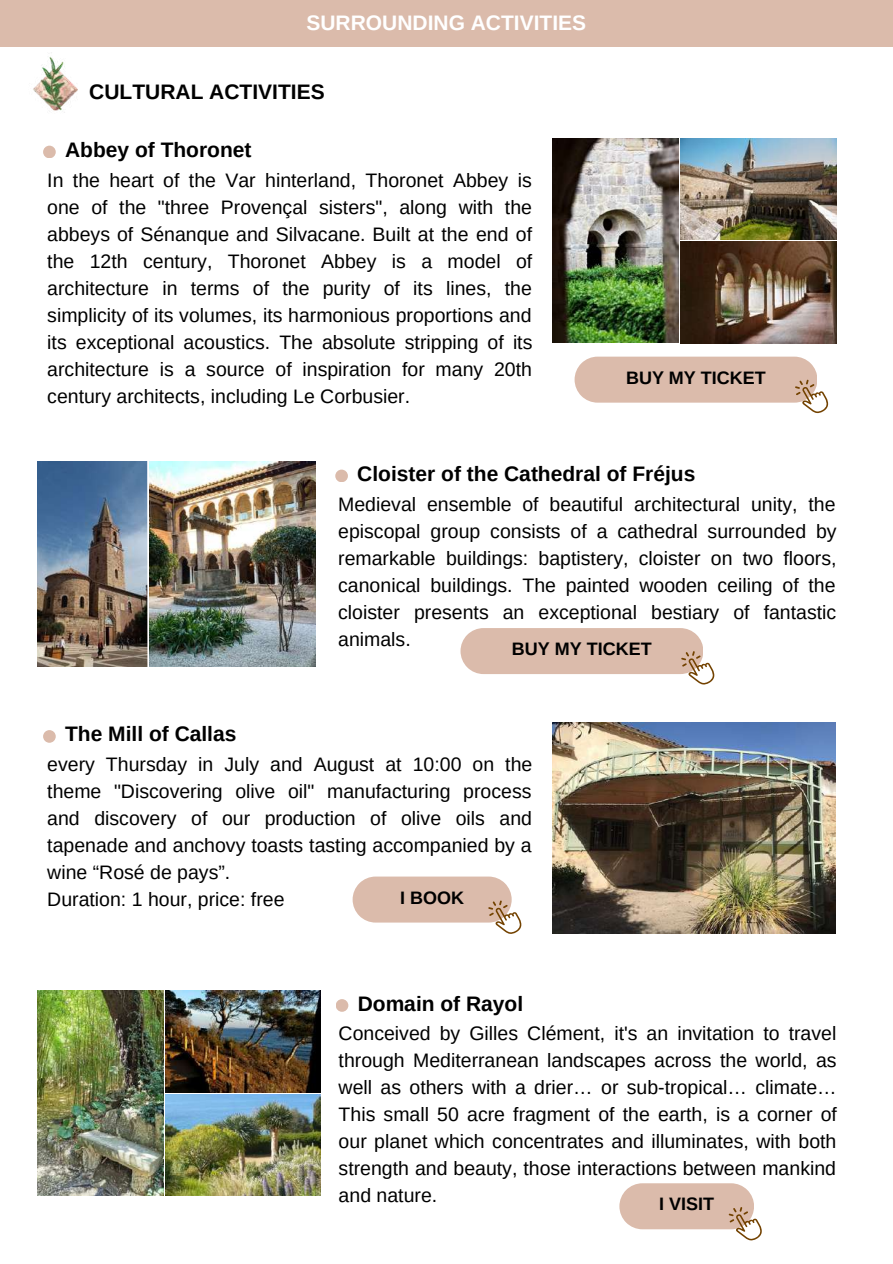
<style>
.page{position:relative;width:893px;height:1264px;background:#fff}
.page>*{position:absolute;margin:0;border:0;box-sizing:border-box;transform-origin:0 0}
.t1{font:700 21px "Arimo";color:#000}
.t2{font:700 21px "Arimo";color:#fff}
.t3{font:19.5px/27px "Arimo";color:#000;text-align:justify}
.t4{font:700 18px "Arimo";color:#000}
</style>
<div class="page">
<img style="left:33px;top:52px;width:45px;height:61px">
<div style="left:0;top:0;width:892px;height:47px;background:#dbbbab"></div>
<div style="left:43px;top:146px;width:13px;height:12px;background:#dbbbab;border-radius:50%"></div>
<div style="left:335px;top:469px;width:13px;height:13px;background:#dbbbab;border-radius:50%"></div>
<div style="left:43px;top:730px;width:13px;height:12px;background:#dbbbab;border-radius:50%"></div>
<img style="left:828px;top:242px;width:8px;height:101px">
<img style="left:553px;top:138px;width:21px;height:205px">
<img style="left:828px;top:138px;width:8px;height:101px">
<img style="left:37px;top:462px;width:278px;height:204px">
<hr style="left:147px;top:454px;width:3px;height:220px;background:#fff">
<img style="left:553px;top:722px;width:282px;height:211px">
<div style="left:335px;top:999px;width:13px;height:12px;background:#dbbbab;border-radius:50%"></div>
<svg style="left:161px;top:990px;width:7px;height:206px"></svg>
<img style="left:165px;top:1094px;width:155px;height:101px">
<img style="left:37px;top:990px;width:126px;height:205px">
<img style="left:165px;top:990px;width:155px;height:102px">
<img style="left:574px;top:138px;width:254px;height:275px">
<svg style="left:460px;top:628px;width:254px;height:56px"></svg>
<svg style="left:352px;top:876px;width:169px;height:58px"></svg>
<svg style="left:619px;top:1183px;width:143px;height:57px"></svg>
<p class="t2" style="left:306px;top:11px;width:281px">SURROUNDING ACTIVITIES</p>
<p class="t1" style="left:89px;top:80px;width:237px">CULTURAL ACTIVITIES</p>
<p class="t1" style="left:65px;top:138px;width:188px">Abbey of Thoronet</p>
<p class="t3" style="left:47px;top:167px;width:486px">In the heart of the Var hinterland, Thoronet Abbey is one of the "three Provençal sisters", along with the abbeys of Sénanque and Silvacane. Built at the end of the 12th century, Thoronet Abbey is a model of architecture in terms of the purity of its lines, the simplicity of its volumes, its harmonious proportions and its exceptional acoustics. The absolute stripping of its architecture is a source of inspiration for many 20th century architects, including Le Corbusier.</p>
<p class="t4" style="left:626px;top:367px;width:141px">BUY MY TICKET</p>
<p class="t1" style="left:357px;top:462px;width:339px">Cloister of the Cathedral of Fréjus</p>
<p class="t1" style="left:65px;top:722px;width:173px">The Mill of Callas</p>
<p class="t3" style="left:338px;top:490px;width:500px">Medieval ensemble of beautiful architectural unity, the episcopal group consists of a cathedral surrounded by remarkable buildings: baptistery, cloister on two floors, canonical buildings. The painted wooden ceiling of the cloister presents an exceptional bestiary of fantastic animals.</p>
<p class="t4" style="left:512px;top:638px;width:141px">BUY MY TICKET</p>
<p class="t3" style="left:47px;top:750px;width:486px;text-align:left">every Thursday in July and August at 10:00 on the theme "Discovering olive oil" manufacturing process and discovery of our production of olive oils and tapenade and anchovy toasts tasting accompanied by a wine “Rosé de pays”.<br>Duration: 1 hour, price: free</p>
<p class="t4" style="left:400px;top:887px;width:65px">I BOOK</p>
<p class="t1" style="left:357px;top:991px;width:167px">Domain of Rayol</p>
<p class="t3" style="left:338px;top:1020px;width:500px">Conceived by Gilles Clément, it's an invitation to travel through Mediterranean landscapes across the world, as well as others with a drier… or sub-tropical… climate… This small 50 acre fragment of the earth, is a corner of our planet which concentrates and illuminates, with both strength and beauty, those interactions between mankind and nature.</p>
<p class="t4" style="left:659px;top:1193px;width:56px">I VISIT</p>
</div>
